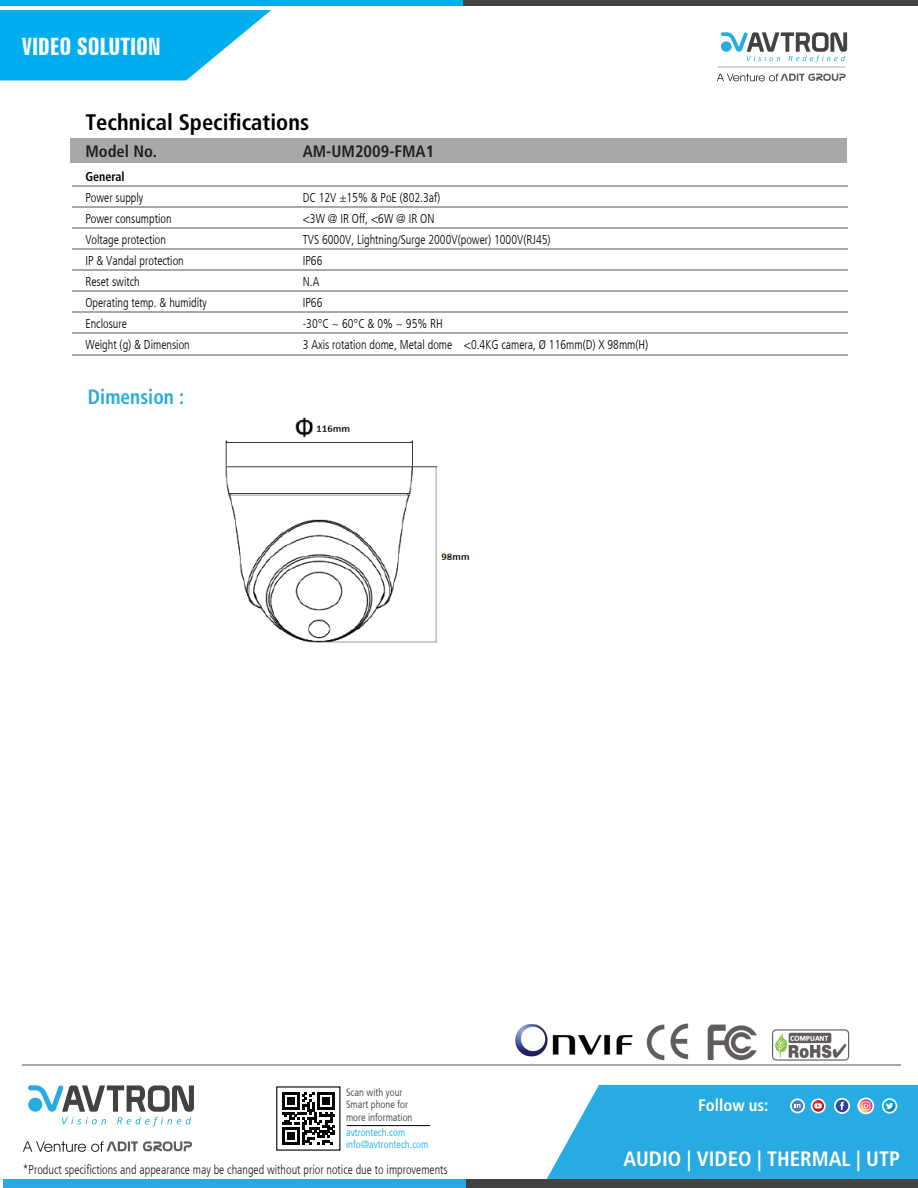
<style>
.page{position:relative;width:918px;height:1188px;background:#fff}
.page>*{position:absolute;margin:0;border:0;box-sizing:border-box;transform-origin:0 0}
.t1{font:700 extra-condensed 24px "Zurich BT";color:#fff}
.t2{font:700 condensed 22.5px "Frutiger LT Com";color:#000}
.t3{font:700 condensed 20.85px "Frutiger LT Com";color:#fff}
.t4{font:700 condensed 20.85px "Frutiger LT Com";color:#27abe2;scale:.94 1}
.t5{font:700 condensed 16.65px "Frutiger LT Com";color:#fff}
.t6{font:700 condensed 16.5px "Frutiger LT Com";color:#231f20}
.t7{font:300 condensed 12.75px/21px "Frutiger LT Com";color:#000;scale:.94 1}
.t8{font:300 condensed 12.75px "Frutiger LT Com";color:#231f20;scale:.94 1}
.t9{font:700 condensed 12.75px "Frutiger LT Com";color:#000;scale:.94 1}
.t10{font:300 condensed 10.5px/12.6px "Frutiger LT Com";color:#393431}
.t11{font:300 condensed 10.5px/12.6px "Frutiger LT Com";color:#00aeef}
</style>
<div class="page">
<div style="left:3px;top:1179px;width:905px;height:9px;background:#27abe2"></div>
<div style="left:466px;top:1180px;width:452px;height:8px;background:#424243"></div>
<svg style="left:23px;top:1141px;width:169px;height:11px"></svg>
<svg style="left:28px;top:1085px;width:166px;height:41px"></svg>
<div style="left:0;top:0;width:918px;height:6px;background:#00aeef"></div>
<div style="left:464px;top:0;width:454px;height:6px;background:#424243"></div>
<hr style="left:719px;top:66px;width:126px;height:1px;background:#d3d4d3">
<svg style="left:717px;top:73px;width:129px;height:8px"></svg>
<svg style="left:721px;top:32px;width:126px;height:31px"></svg>
<svg style="left:0;top:10px;width:271px;height:70px"></svg>
<svg style="left:282px;top:1092px;width:53px;height:53px"></svg>
<hr style="left:347px;top:1125px;width:83px;height:1px;background:#000">
<hr style="left:22px;top:1064px;width:879px;height:2px;background:#a9a8a9">
<svg style="left:547px;top:1085px;width:371px;height:94px;background:#3ab1e3"></svg>
<hr style="left:72px;top:206px;width:776px;height:1px;background:#a9a8a9">
<hr style="left:72px;top:227px;width:776px;height:1px;background:#a9a8a9">
<hr style="left:72px;top:248px;width:776px;height:2px;background:#a9a8a9">
<hr style="left:72px;top:269px;width:776px;height:2px;background:#a9a8a9">
<hr style="left:72px;top:291px;width:776px;height:1px;background:#a9a8a9">
<hr style="left:72px;top:312px;width:776px;height:1px;background:#a9a8a9">
<hr style="left:72px;top:354px;width:776px;height:1px;background:#a9a8a9">
<div style="left:70px;top:139px;width:778px;height:24px;background:#a9a8a9"></div>
<hr style="left:72px;top:333px;width:776px;height:1px;background:#a9a8a9">
<hr style="left:72px;top:185px;width:776px;height:1px;background:#a9a8a9">
<img style="left:225px;top:417px;width:245px;height:226px">
<img style="left:646px;top:1023px;width:204px;height:38px">
<img style="left:515px;top:1024px;width:118px;height:33px">
<h1 class="t1" style="left:22px;top:33px;width:140px">VIDEO SOLUTION</h1>
<h2 class="t2" style="left:85px;top:109px;width:225px">Technical Specifications</h2>
<p class="t9" style="left:85px;top:169px;width:43px">General</p>
<p class="t7" style="left:85px;top:187px;width:131px">Power supply<br>Power consumption<br>Voltage protection<br>IP &amp; Vandal protection<br>Reset switch<br>Operating temp. &amp; humidity<br>Enclosure<br>Weight (g) &amp; Dimension</p>
<p class="t6" style="left:85px;top:142px;width:73px">Model No.</p>
<p class="t6" style="left:303px;top:142px;width:133px">AM-UM2009-FMA1</p>
<p class="t7" style="left:303px;top:187px;width:369px">DC 12V ±15% &amp; PoE (802.3af)<br>&lt;3W @ IR Off, &lt;6W @ IR ON<br>TVS 6000V, Lightning/Surge 2000V(power) 1000V(RJ45)<br>IP66<br>N.A<br>IP66<br>-30°C ~ 60°C &amp; 0% ~ 95% RH<br>3 Axis rotation dome, Metal dome &lt;0.4KG camera, Ø 116mm(D) X 98mm(H)</p>
<h3 class="t4" style="left:88px;top:385px;width:104px">Dimension :</h3>
<p class="t10" style="left:346px;top:1086px;width:68px">Scan with your<br>Smart phone for more information</p>
<p class="t11" style="left:346px;top:1126px;width:84px">avtrontech.com info@avtrontech.com</p>
<p class="t8" style="left:23px;top:1162px;width:454px">*Product specifictions and appearance may be changed without prior notice due to improvements</p>
<h3 class="t5" style="left:698px;top:1095px;width:72px">Follow us:</h3>
<h3 class="t3" style="left:624px;top:1147px;width:278px">AUDIO | VIDEO | THERMAL | UTP</h3>
</div>
